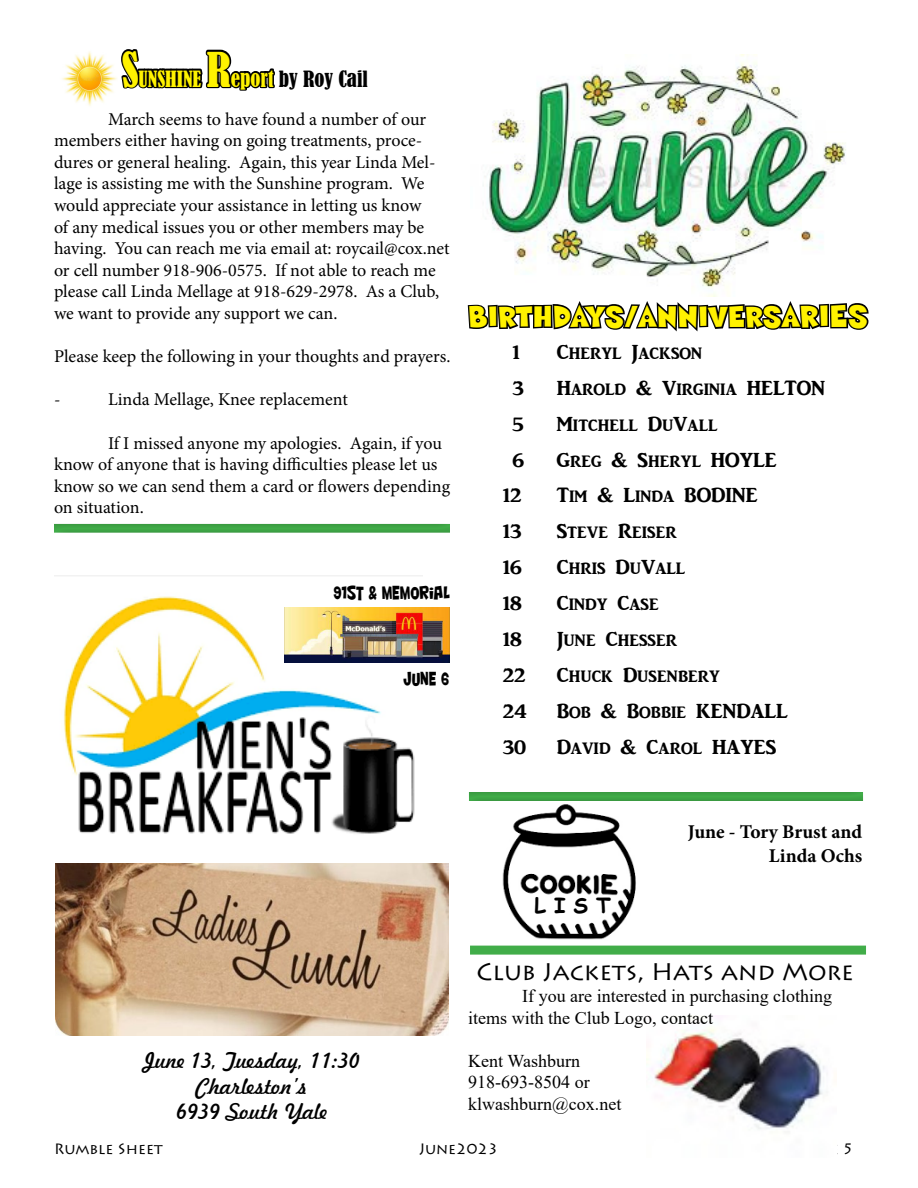
<style>
.page{position:relative;width:918px;height:1188px;background:#fff}
.page>*{position:absolute;margin:0;border:0;box-sizing:border-box;transform-origin:0 0}
.t1{font:31.5px "Sneakerhead BTN";color:#fff200}
.t2{font:24px "Lithos Pro";color:#000}
.t3{font:21px "ARJULIAN";color:#000}
.t4{font:21px/25.2px "Freehand 521 BT Regular C";color:#000;text-align:center}
.t5{font:condensed 21px "Bernard";color:#fff200}
.t6{font:700 21px "Comic Sans MS";color:#000}
.t7{font:700 19.5px/23.4px "Minion Pro";color:#000;text-align:right}
.t8{font:18px/21.6px "Minion Pro";letter-spacing:-.005em;color:#000}
.t9{font:18px/21.6px "Times New Roman";color:#000}
.t10{font:18px "Nightclub BTN Cn";color:#000}
.t11{font:15px "Lithos Pro";color:#000}
.s1{font-size:45px}
.s2{color:#000}
.s3{font-size:33px}
</style>
<div class="page">
<img style="left:646px;top:1028px;width:179px;height:101px">
<img style="left:470px;top:804px;width:197px;height:142px">
<svg style="left:467px;top:301px;width:402px;height:31px"></svg>
<img style="left:62px;top:51px;width:55px;height:55px">
<svg style="left:121px;top:49px;width:154px;height:42px"></svg>
<div style="left:470px;top:946px;width:396px;height:9px;background:#41ad49"></div>
<div style="left:42px;top:521px;width:421px;height:12px;background:#000;opacity:.28"></div>
<div style="left:455px;top:790px;width:420px;height:12px;background:#000;opacity:.28"></div>
<img style="left:484px;top:54px;width:362px;height:243px">
<img style="left:64px;top:596px;width:358px;height:238px">
<img style="left:284px;top:608px;width:166px;height:54px">
<img style="left:55px;top:863px;width:394px;height:173px">
<p class="t5" style="left:122px;top:66px;width:248px"><span class="s1">S</span>UNSHINE <span class="s1">R</span>eport <span class="s2">by Roy Cail</span></p>
<p class="t8" style="left:54px;top:108px;width:397px;text-indent:54px">March seems to have found a number of our members either having on going treatments, proce&shy;dures or general healing. Again, this year Linda Mel&shy;lage is assisting me with the Sunshine program. We would appreciate your assistance in letting us know<br>of any medical issues you or other members may be having. You can reach me via email at: roycail@cox.net or cell number 918-906-0575. If not able to reach me please call Linda Mellage at 918-629-2978. As a Club, we want to provide any support we can.</p>
<p class="t8" style="left:54px;top:346px;width:398px">Please keep the following in your thoughts and prayers.</p>
<p class="t8" style="left:54px;top:389px;width:8px">-</p>
<p class="t8" style="left:108px;top:389px;width:241px">Linda Mellage, Knee replacement</p>
<p class="t8" style="left:54px;top:432px;width:398px;text-indent:54px">If I missed anyone my apologies. Again, if you know of anyone that is having difficulties please let us know so we can send them a card or flowers depending on situation.</p>
<p class="t10" style="left:333px;top:580px;width:118px">91ST &amp; MEMORIAL</p>
<p class="t10" style="left:403px;top:666px;width:48px">JUNE 6</p>
<h1 class="t1" style="left:468px;top:299px;width:401px">BIRTHDAYS/ANNIVERSA<span class="s3">RIES</span></h1>
<p class="t3" style="left:513px;top:340px;width:9px">1</p>
<p class="t3" style="left:557px;top:340px;width:147px">Cheryl Jackson</p>
<p class="t3" style="left:513px;top:376px;width:13px">3</p>
<p class="t3" style="left:557px;top:376px;width:270px">Harold &amp; Virginia HELTON</p>
<p class="t3" style="left:513px;top:412px;width:13px">5</p>
<p class="t3" style="left:557px;top:412px;width:162px">Mitchell DuVall</p>
<p class="t3" style="left:513px;top:448px;width:13px">6</p>
<p class="t3" style="left:557px;top:448px;width:221px">Greg &amp; Sheryl HOYLE</p>
<p class="t3" style="left:503px;top:484px;width:20px">12</p>
<p class="t3" style="left:557px;top:484px;width:202px">Tim &amp; Linda BODINE</p>
<p class="t3" style="left:503px;top:520px;width:20px">13</p>
<p class="t3" style="left:557px;top:520px;width:122px">Steve Reiser</p>
<p class="t3" style="left:503px;top:556px;width:21px">16</p>
<p class="t3" style="left:557px;top:556px;width:130px">Chris DuVall</p>
<p class="t3" style="left:503px;top:592px;width:21px">18</p>
<p class="t3" style="left:557px;top:592px;width:104px">Cindy Case</p>
<p class="t3" style="left:503px;top:628px;width:21px">18</p>
<p class="t3" style="left:557px;top:628px;width:122px">June Chesser</p>
<p class="t3" style="left:503px;top:664px;width:24px">22</p>
<p class="t3" style="left:557px;top:664px;width:165px">Chuck Dusenbery</p>
<p class="t3" style="left:503px;top:700px;width:26px">24</p>
<p class="t3" style="left:557px;top:700px;width:233px">Bob &amp; Bobbie KENDALL</p>
<p class="t3" style="left:503px;top:736px;width:25px">30</p>
<p class="t3" style="left:557px;top:736px;width:221px">David &amp; Carol HAYES</p>
<p class="t4" style="left:144px;top:1048px;width:218px">June 13, Tuesday, 11:30<br>Charleston’s<br>6939 South Yale</p>
<p class="t6" style="left:535px;top:890px;width:78px">LIST</p>
<p class="t7" style="left:688px;top:820px;width:176px">June - Tory Brust and<br>Linda Ochs</p>
<h2 class="t2" style="left:477px;top:958px;width:379px">Club Jackets, Hats and More</h2>
<p class="t9" style="left:468px;top:985px;width:365px;text-indent:54px">If you are interested in purchasing clothing items with the Club Logo, contact</p>
<p class="t9" style="left:468px;top:1049px;width:155px">Kent Washburn<br>918-693-8504 or klwashburn@cox.net</p>
<p class="t11" style="left:54px;top:1140px;width:110px">Rumble Sheet</p>
<p class="t11" style="left:419px;top:1140px;width:81px">June2023</p>
</div>
